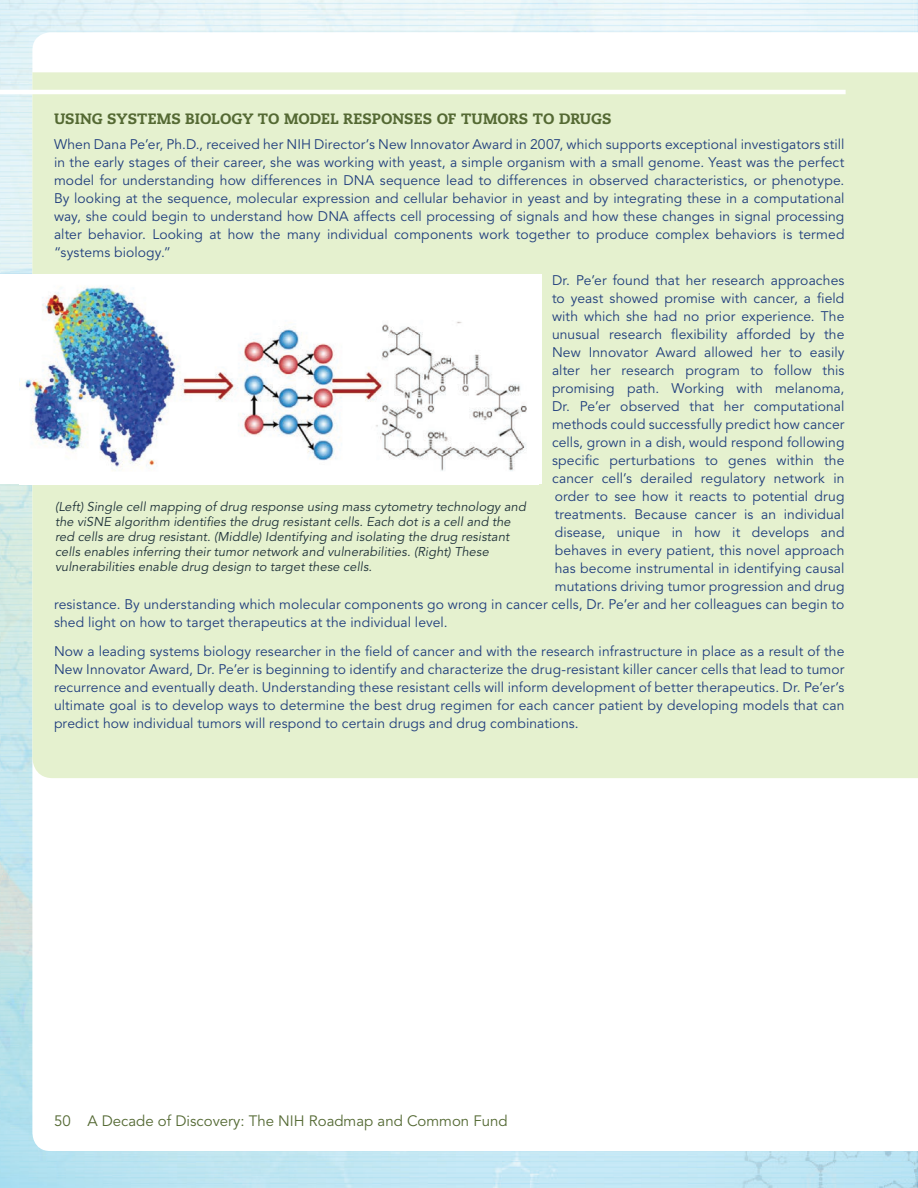
<style>
.page{position:relative;width:918px;height:1188px;background:#fff}
.page>*{position:absolute;margin:0;border:0;box-sizing:border-box;transform-origin:0 0}
.t1{font:800 15px "Caecilia LT Std";color:#546933}
.t2{font:15px "Avenir LT Std";color:#546933}
.t3{font:13.8px/18px "Avenir LT Std";letter-spacing:.01em;color:#203e7d}
.t4{font:italic 12.75px/15px "Avenir LT Std";letter-spacing:.01em;color:#1d3038}
</style>
<div class="page">
<div style="left:32px;top:72px;width:886px;height:706px;background:#e5f1cf"></div>
<hr style="left:0;top:90px;width:846px;height:4px;background:#fff">
<div style="left:0;top:274px;width:541px;height:210px;background:#fff"></div>
<img style="left:21px;top:285px;width:506px;height:186px">
<h4 class="t1" style="left:54px;top:109px;width:559px">USING SYSTEMS BIOLOGY TO MODEL RESPONSES OF TUMORS TO DRUGS</h4>
<p class="t3" style="left:54px;top:135px;width:792px">When Dana Pe’er, Ph. D., received her NIH Director’s New Innovator Award in 2007, which supports exceptional investigators still in the early stages of their career, she was working with yeast, a simple organism with a small genome. Yeast was the perfect model for understanding how differences in DNA sequence lead to differences in observed characteristics, or phenotype.<br>By looking at the sequence, molecular expression and cellular behavior in yeast and by integrating these in a computational way, she could begin to understand how DNA affects cell processing of signals and how these changes in signal processing alter behavior. Looking at how the many individual components work together to produce complex behaviors is termed “systems biology.”</p>
<p class="t3" style="left:552px;top:272px;width:294px">Dr. Pe’er found that her research approaches</p>
<p class="t3" style="left:552px;top:290px;width:294px">to yeast showed promise with cancer, a field</p>
<p class="t3" style="left:552px;top:308px;width:294px">with which she had no prior experience. The</p>
<p class="t3" style="left:552px;top:326px;width:294px">unusual research flexibility afforded by the</p>
<p class="t3" style="left:552px;top:344px;width:294px">New Innovator Award allowed her to easily</p>
<p class="t3" style="left:552px;top:362px;width:294px">alter her research program to follow this</p>
<p class="t3" style="left:552px;top:380px;width:294px">promising path. Working with melanoma,</p>
<p class="t3" style="left:552px;top:398px;width:294px">Dr. Pe’er observed that her computational</p>
<p class="t3" style="left:552px;top:416px;width:294px">methods could successfully predict how cancer</p>
<p class="t3" style="left:552px;top:434px;width:294px">cells, grown in a dish, would respond following</p>
<p class="t3" style="left:552px;top:452px;width:294px">specific perturbations to genes within the</p>
<p class="t3" style="left:552px;top:470px;width:294px">cancer cell’s derailed regulatory network in</p>
<p class="t3" style="left:555px;top:488px;width:291px">order to see how it reacts to potential drug</p>
<p class="t3" style="left:555px;top:506px;width:291px">treatments. Because cancer is an individual</p>
<p class="t3" style="left:555px;top:524px;width:291px">disease, unique in how it develops and</p>
<p class="t3" style="left:555px;top:542px;width:291px">behaves in every patient, this novel approach</p>
<p class="t3" style="left:555px;top:560px;width:291px">has become instrumental in identifying causal</p>
<p class="t3" style="left:555px;top:578px;width:291px">mutations driving tumor progression and drug</p>
<p class="t3" style="left:54px;top:596px;width:792px">resistance. By understanding which molecular components go wrong in cancer cells, Dr. Pe’er and her colleagues can begin to</p>
<p class="t3" style="left:54px;top:614px;width:393px">shed light on how to target therapeutics at the individual level.</p>
<p class="t3" style="left:54px;top:643px;width:792px;text-align:justify">Now a leading systems biology researcher in the field of cancer and with the research infrastructure in place as a result of the New Innovator Award, Dr. Pe’er is beginning to identify and characterize the drug-resistant killer cancer cells that lead to tumor recurrence and eventually death. Understanding these resistant cells will inform development of better therapeutics. Dr. Pe’er’s ultimate goal is to develop ways to determine the best drug regimen for each cancer patient by developing models that can predict how individual tumors will respond to certain drugs and drug combinations.</p>
<p class="t4" style="left:55px;top:499px;width:472px">(Left) Single cell mapping of drug response using mass cytometry technology and the viSNE algorithm identifies the drug resistant cells. Each dot is a cell and the red cells are drug resistant. (Middle) Identifying and isolating the drug resistant cells enables inferring their tumor network and vulnerabilities. (Right) These vulnerabilities enable drug design to target these cells.</p>
<p class="t2" style="left:54px;top:1112px;width:455px">50 A Decade of Discovery: The NIH Roadmap and Common Fund</p>
</div>
